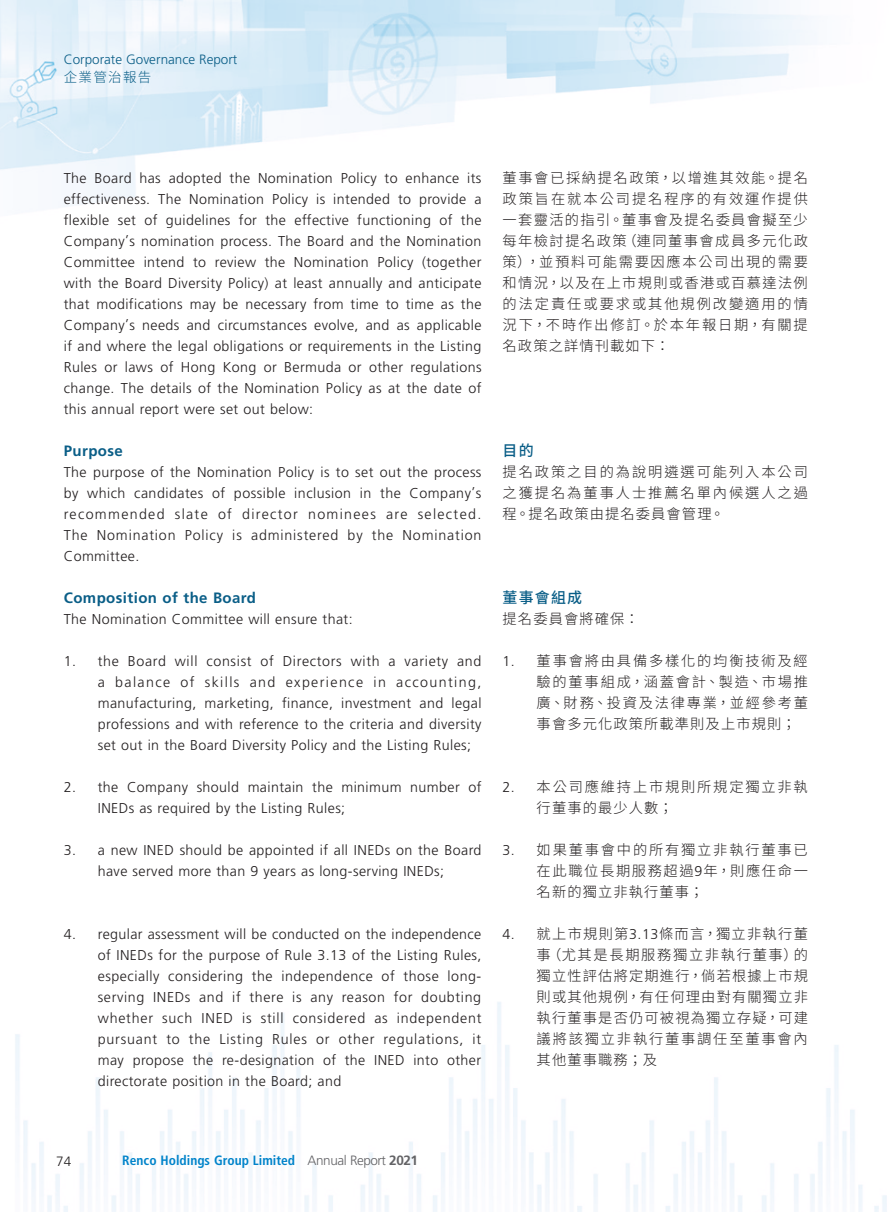
<style>
.page{position:relative;width:893px;height:1212px;background:#fff}
.page>*{position:absolute;margin:0;border:0;box-sizing:border-box;transform-origin:0 0}
.Heading_2{font:700 15px "Frutiger LT Std";letter-spacing:.03em;color:#0a5e87}
.C_Heading_2{font:500 15px "Source Han Sans TC";letter-spacing:.08em;color:#0a5e87}
.Body_Text{font:300 14.25px/21px "Frutiger LT Std";letter-spacing:.03em;color:#231f20;text-align:justify}
.C_Body_Text{font:300 14.25px/21px "Source Han Sans TC";letter-spacing:.125em;color:#231f20;text-align:justify}
.C_Body_Text-2{font:300 14.25px "Source Han Sans TC";letter-spacing:.08em;color:#231f20}
.t1{font:700 condensed 13.5px "Frutiger LT Std";color:#0083ca}
.t2{font:300 13.5px "Frutiger LT Std";color:#0a5e87}
.t3{font:300 13.5px "Source Han Sans TC";letter-spacing:.1em;color:#0a5e87}
.t4{font:300 13.5px "Frutiger LT Std";color:#231f20}
.s1{font-family:"Frutiger LT Std"}
.s2{font-weight:300;font-stretch:normal;color:#636366}
.s3{font-stretch:normal;color:#636366}
</style>
<div class="page">
<img style="left:0;top:0;width:887px;height:1212px">
<p class="t2" style="left:64px;top:52px;width:175px">Corporate Governance Report</p>
<p class="t3" style="left:64px;top:69px;width:89px">企業管治報告</p>
<p class="Body_Text" style="left:64px;top:167px;width:419px">The Board has adopted the Nomination Policy to enhance its effectiveness. The Nomination Policy is intended to provide a flexible set of guidelines for the effective functioning of the Company’s nomination process. The Board and the Nomination Committee intend to review the Nomination Policy (together with the Board Diversity Policy) at least annually and anticipate that modifications may be necessary from time to time as the Company’s needs and circumstances evolve, and as applicable if and where the legal obligations or requirements in the Listing Rules or laws of Hong Kong or Bermuda or other regulations change. The details of the Nomination Policy as at the date of this annual report were set out below:</p>
<p class="Heading_2" style="left:64px;top:442px;width:61px">Purpose</p>
<p class="Body_Text" style="left:64px;top:461px;width:419px">The purpose of the Nomination Policy is to set out the process by which candidates of possible inclusion in the Company’s recommended slate of director nominees are selected.<br>The Nomination Policy is administered by the Nomination Committee.</p>
<p class="Heading_2" style="left:64px;top:589px;width:194px">Composition of the Board</p>
<p class="Body_Text" style="left:64px;top:608px;width:290px">The Nomination Committee will ensure that:</p>
<p class="Body_Text" style="left:98px;top:650px;width:385px;text-indent:-34px">1. the Board will consist of Directors with a variety and a balance of skills and experience in accounting, manufacturing, marketing, finance, investment and legal professions and with reference to the criteria and diversity set out in the Board Diversity Policy and the Listing Rules;</p>
<p class="Body_Text" style="left:98px;top:776px;width:385px;text-indent:-34px">2. the Company should maintain the minimum number of<br>INEDs as required by the Listing Rules;</p>
<p class="Body_Text" style="left:64px;top:839px;width:419px;text-align:center">3. a new INED should be appointed if all INEDs on the Board have served more than 9 years as long-serving INEDs;</p>
<p class="Body_Text" style="left:98px;top:923px;width:385px;text-indent:-34px">4. regular assessment will be conducted on the independence of INEDs for the purpose of Rule 3.13 of the Listing Rules, especially considering the independence of those long&shy;serving INEDs and if there is any reason for doubting whether such INED is still considered as independent pursuant to the Listing Rules or other regulations, it may propose the re-designation of the INED into other directorate position in the Board; and</p>
<p class="C_Body_Text" style="left:503px;top:167px;width:307px">董事會已採納提名政策，以增進其效能。提名政策旨在就本公司提名程序的有效運作提供一套靈活的指引。董事會及提名委員會擬至少每年檢討提名政策（連同董事會成員多元化政策），並預料可能需要因應本公司出現的需要和情況，以及在上市規則或香港或百慕達法例的法定責任或要求或其他規例改變適用的情況下，不時作出修訂。於本年報日期，有關提名政策之詳情刊載如下：</p>
<p class="C_Heading_2" style="left:503px;top:442px;width:33px">目的</p>
<p class="C_Body_Text" style="left:503px;top:461px;width:307px">提名政策之目的為說明遴選可能列入本公司之獲提名為董事人士推薦名單內候選人之過程。提名政策由提名委員會管理。</p>
<p class="C_Heading_2" style="left:503px;top:589px;width:81px">董事會組成</p>
<p class="C_Body_Text-2" style="left:503px;top:610px;width:138px">提名委員會將確保：</p>
<p class="C_Body_Text" style="left:537px;top:650px;width:273px;text-indent:-34px"><span class="s1">1.</span> 董事會將由具備多樣化的均衡技術及經驗的董事組成，涵蓋會計、製造、市場推廣、財務、投資及法律專業，並經參考董事會多元化政策所載準則及上市規則；</p>
<p class="C_Body_Text" style="left:537px;top:776px;width:273px;text-indent:-34px"><span class="s1">2.</span> 本公司應維持上市規則所規定獨立非執行董事的最少人數；</p>
<p class="C_Body_Text" style="left:537px;top:839px;width:273px;text-indent:-34px"><span class="s1">3.</span> 如果董事會中的所有獨立非執行董事已在此職位長期服務超過<span class="s1">9</span>年，則應任命一名新的獨立非執行董事；</p>
<p class="C_Body_Text" style="left:537px;top:923px;width:273px;text-indent:-34px"><span class="s1">4.</span> 就上市規則第<span class="s1">3.13</span>條而言，獨立非執行董事（尤其是長期服務獨立非執行董事）的獨立性評估將定期進行，倘若根據上市規則或其他規例，有任何理由對有關獨立非執行董事是否仍可被視為獨立存疑，可建議將該獨立非執行董事調任至董事會內其他董事職務；及</p>
<p class="t4" style="left:56px;top:1153px;width:17px">74</p>
<p class="t1" style="left:122px;top:1152px;width:297px">Renco Holdings Group Limited <span class="s2">Annual Report</span> <span class="s3">2021</span></p>
</div>
